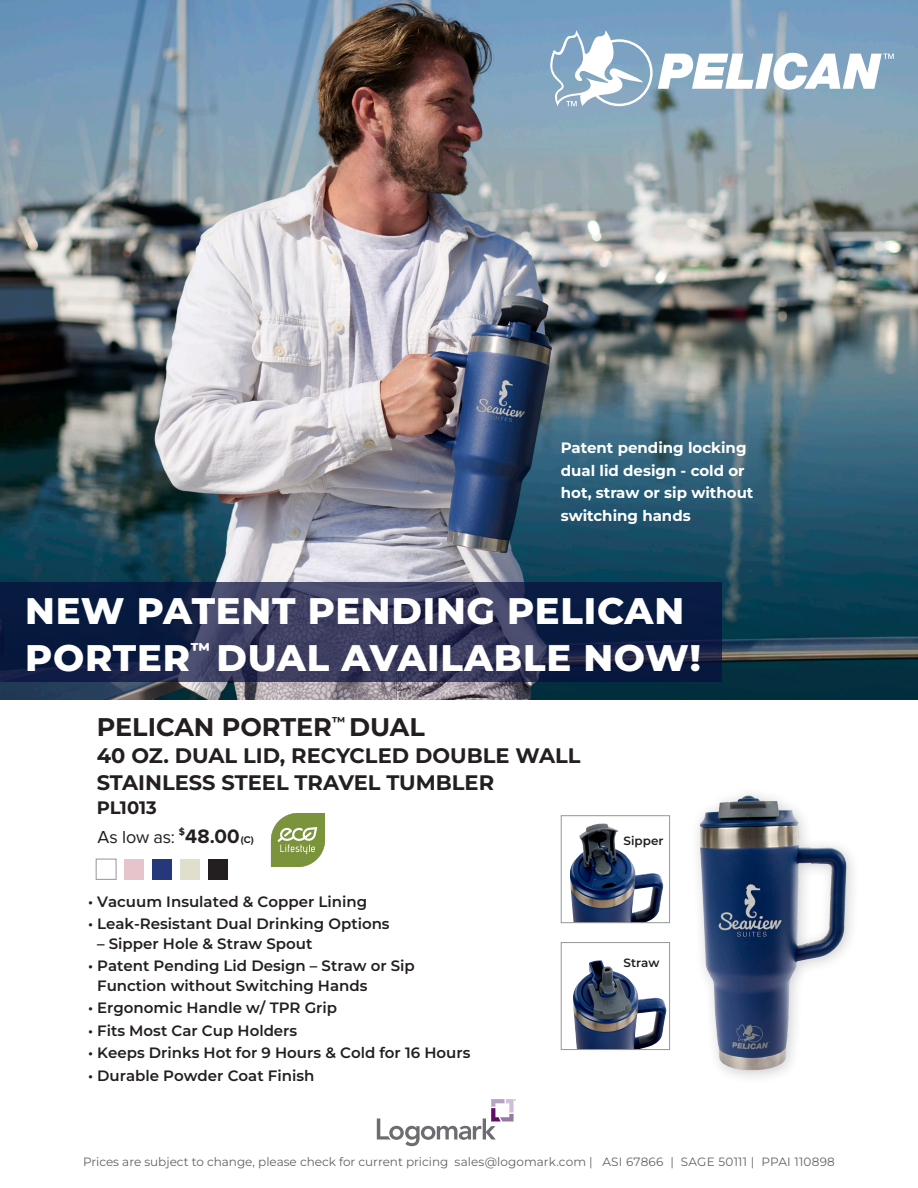
<style>
.page{position:relative;width:918px;height:1188px;background:#fff}
.page>*{position:absolute;margin:0;border:0;box-sizing:border-box;transform-origin:0 0}
.t1{font:800 36.9px/47px "Montserrat";letter-spacing:.02em;color:#fff}
.t2{font:700 25.5px "Montserrat";color:#231f20}
.t3{font:700 21px/27px "Montserrat";color:#231f20}
.t4{font:18px "Proxima Nova";letter-spacing:-.01em;color:#231f20}
.t5{font:700 18px "Montserrat";letter-spacing:-.005em;color:#231f20}
.t6{font:100 15px/19.5px "Montserrat";color:#231f20}
.t7{font:700 15px/22.5px "Montserrat";color:#fff}
.t8{font:12px "Montserrat";color:#636366}
.t9{font:100 12px "Montserrat";color:#231f20}
.s1{font-weight:700;font-size:20.25px}
.s2{font-weight:700;font-size:10.05px}
</style>
<div class="page">
<img style="left:0;top:0;width:918px;height:700px">
<svg style="left:0;top:583px;width:722px;height:99px;background:#212a4f"></svg>
<svg style="left:550px;top:30px;width:344px;height:76px"></svg>
<div style="left:96px;top:859px;width:20px;height:21px;background:#fff;border:1px solid #939598"></div>
<div style="left:124px;top:859px;width:20px;height:20px;background:#e7c4cb"></div>
<div style="left:152px;top:859px;width:20px;height:20px;background:#24387b"></div>
<div style="left:180px;top:859px;width:20px;height:20px;background:#e0decc"></div>
<div style="left:208px;top:859px;width:20px;height:20px;background:#231f20"></div>
<img style="left:270px;top:813px;width:55px;height:54px">
<img style="left:570px;top:823px;width:94px;height:98px">
<div style="left:561px;top:815px;width:109px;height:108px;border:1px solid #939598"></div>
<img style="left:573px;top:960px;width:94px;height:88px">
<div style="left:561px;top:942px;width:109px;height:108px;border:1px solid #939598"></div>
<div style="left:690px;top:785px;width:171px;height:300px;background:#231f20;opacity:.22"></div>
<img style="left:700px;top:795px;width:147px;height:276px">
<svg style="left:377px;top:1099px;width:139px;height:47px"></svg>
<p class="t7" style="left:561px;top:436px;width:194px">Patent pending locking dual lid design - cold or hot, straw or sip without switching hands</p>
<p class="t1" style="left:25px;top:586px;width:677px">NEW PATENT PENDING PELICAN<br>PORTER<sup>™</sup> DUAL AVAILABLE NOW!</p>
<p class="t2" style="left:97px;top:710px;width:330px">PELICAN PORTER<sup>™</sup> DUAL</p>
<p class="t3" style="left:97px;top:742px;width:485px">40 OZ. DUAL LID, RECYCLED DOUBLE WALL<br>STAINLESS STEEL TRAVEL TUMBLER</p>
<p class="t5" style="left:97px;top:796px;width:62px">PL1013</p>
<p class="t4" style="left:98px;top:827px;width:158px">As low as: <sup>$</sup><span class="s1">48.00</span><span class="s2">(C)</span></p>
<p class="t6" style="left:88px;top:891px;width:281px">• Vacuum Insulated &amp; Copper Lining</p>
<p class="t6" style="left:88px;top:914px;width:303px">• Leak-Resistant Dual Drinking Options</p>
<p class="t6" style="left:97px;top:933px;width:217px">– Sipper Hole &amp; Straw Spout</p>
<p class="t6" style="left:97px;top:956px;width:319px;text-indent:-9px">• Patent Pending Lid Design – Straw or Sip<br>Function without Switching Hands</p>
<p class="t6" style="left:88px;top:998px;width:251px">• Ergonomic Handle w/ TPR Grip</p>
<p class="t6" style="left:88px;top:1020px;width:211px">• Fits Most Car Cup Holders</p>
<p class="t6" style="left:88px;top:1043px;width:384px">• Keeps Drinks Hot for 9 Hours &amp; Cold for 16 Hours</p>
<p class="t6" style="left:88px;top:1065px;width:228px">• Durable Powder Coat Finish</p>
<p class="t9" style="left:624px;top:833px;width:41px">Sipper</p>
<p class="t9" style="left:624px;top:955px;width:37px">Straw</p>
<p class="t8" style="left:83px;top:1154px;width:753px">Prices are subject to change, please check for current pricing sales@logomark.com | ASI 67866 | SAGE 50111 | PPAI 110898</p>
</div>
